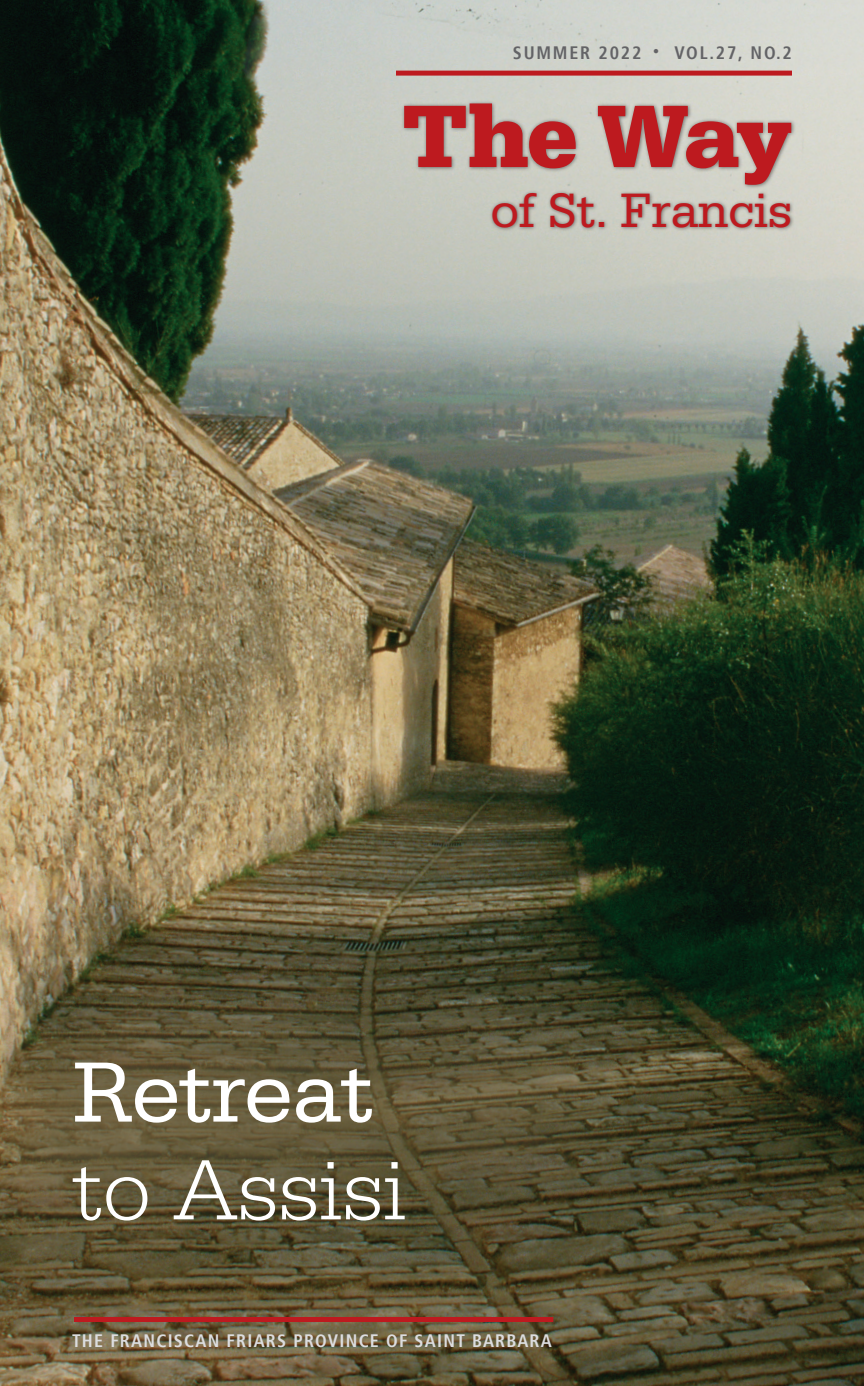
<style>
.page{position:relative;width:864px;height:1386px;background:#fff}
.page>*{position:absolute;margin:0;border:0;box-sizing:border-box;transform-origin:0 0}
.t1{font:700 91.8px "Serifa";letter-spacing:-.03em;color:#bd1a1f}
.t2{font:300 88.4px "Serifa";color:#fff}
.t3{font:88.4px "Serifa";letter-spacing:-.005em;color:#fff}
.t4{font:50px "Serifa";color:#bd1a1f}
.t5{font:700 condensed 18px "Frutiger";letter-spacing:.07em;color:#dcdddf}
.t6{font:700 condensed 18px "Frutiger";letter-spacing:.1em;color:#636366}
.s1{font-size:28px}
</style>
<div class="page">
<img style="left:0;top:0;width:864px;height:1386px">
<div style="left:74px;top:1317px;width:479px;height:5px;background:#bd1a1f"></div>
<div style="left:396px;top:71px;width:396px;height:5px;background:#bd1a1f"></div>
<div style="left:401px;top:100px;width:395px;height:132px;background:#231f20;opacity:.55"></div>
<p class="t6" style="left:513px;top:42px;width:281px">SUMMER 2022 <span class="s1">·</span> VOL.27, NO.2</p>
<h1 class="t1" style="left:402px;top:82px;width:391px">The Way</h1>
<h3 class="t4" style="left:491px;top:182px;width:303px">of St. Francis</h3>
<h2 class="t3" style="left:73px;top:1043px;width:303px">Retreat</h2>
<h2 class="t2" style="left:73px;top:1140px;width:335px">to Assisi</h2>
<p class="t5" style="left:72px;top:1331px;width:481px">THE FRANCISCAN FRIARS PROVINCE OF SAINT BARBARA</p>
</div>
